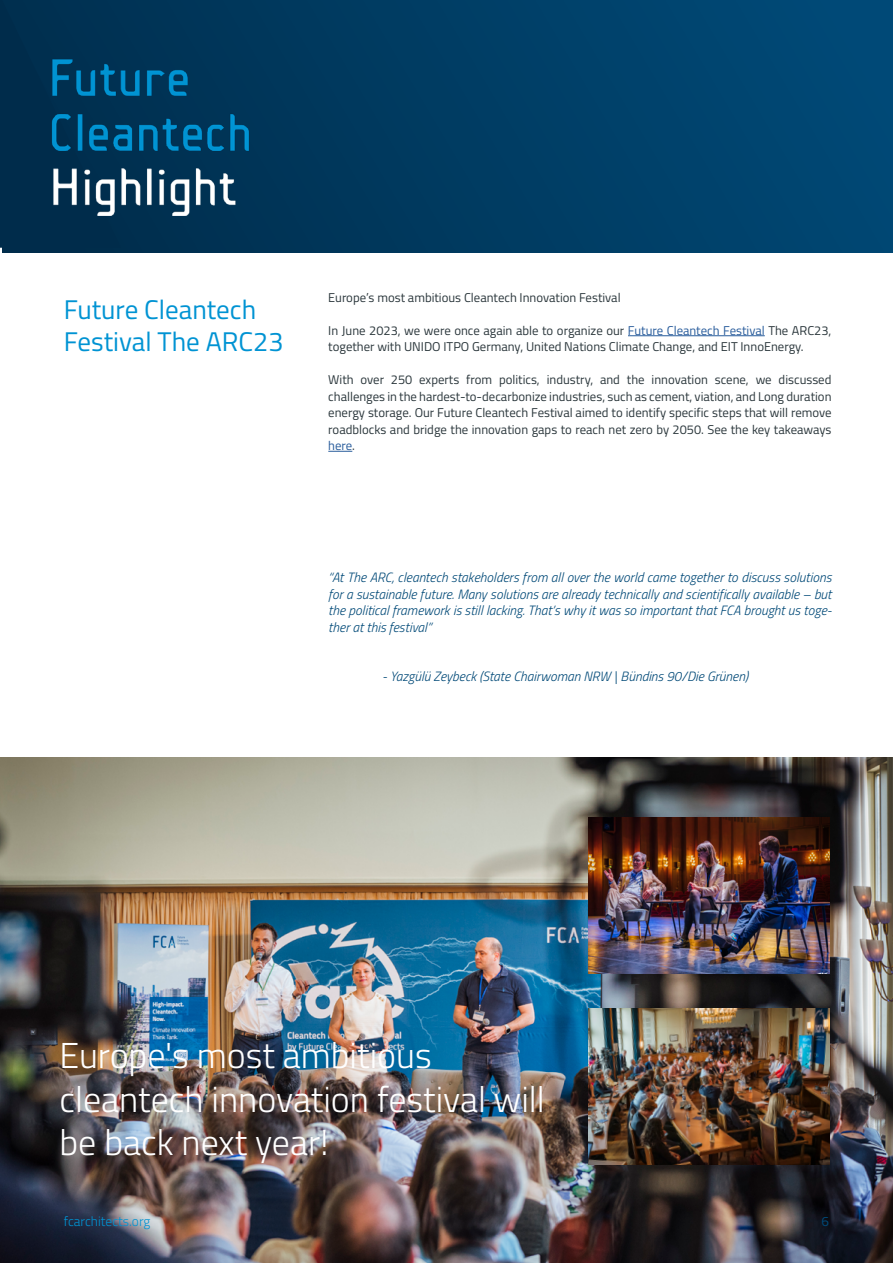
<style>
.page{position:relative;width:893px;height:1263px;background:#fff}
.page>*{position:absolute;margin:0;border:0;box-sizing:border-box;transform-origin:0 0}
.t1{font:300 36px/43.2px "Titillium Web";color:#fff}
.t2{font:27px/32.4px "Titillium Web";color:#0093d3}
.t3{font:italic 300 13.5px/16.5px "Titillium Web";color:#004977;text-align:justify}
.t4{font:300 13.5px "Titillium Web";color:#0093d3}
.t5{font:13.5px "Titillium Web";color:#004977}
.t6{font:12.75px/16.5px "Titillium Web";color:#2a363b}
.s1{color:#275b9b}
</style>
<div class="page">
<hr style="left:628px;top:335px;width:137px;height:1px;background:#275b9b">
<svg style="left:328px;top:451px;width:24px;height:1px"></svg>
<div style="left:2px;top:0;width:891px;height:253px;background:linear-gradient(to right,#002c4b,#004a77)"></div>
<div style="left:0;top:0;width:121px;height:248px;background:#002c4b"></div>
<img style="left:42px;top:50px;width:263px;height:166px">
<img style="left:0;top:758px;width:893px;height:505px">
<img style="left:588px;top:817px;width:241px;height:156px">
<img style="left:588px;top:1008px;width:241px;height:156px">
<h2 class="t2" style="left:64px;top:292px;width:221px">Future Cleantech<br>Festival The ARC23</h2>
<p class="t6" style="left:328px;top:288px;width:294px">Europe’s most ambitious Cleantech Innovation Festival</p>
<p class="t6" style="left:328px;top:321px;width:505px">In June 2023, we were once again able to organize our <span class="s1">Future Cleantech Festival</span> The ARC23, together with UNIDO ITPO Germany, United Nations Climate Change, and EIT InnoEnergy.</p>
<p class="t6" style="left:328px;top:371px;width:505px;text-align:justify">With over 250 experts from politics, industry, and the innovation scene, we discussed challenges in the hardest-to-decarbonize industries, such as cement, viation, and Long duration energy storage. Our Future Cleantech Festival aimed to identify specific steps that will remove roadblocks and bridge the innovation gaps to reach net zero by 2050. See the key takeaways <span class="s1">here</span>.</p>
<p class="t3" style="left:328px;top:568px;width:505px">“At The ARC, cleantech stakeholders from all over the world came together to discuss solutions for a sustainable future. Many solutions are already technically and scientifically available – but the political framework is still lacking. That’s why it was so important that FCA brought us toge&shy;ther at this festival”</p>
<p class="t3" style="left:382px;top:667px;width:367px">- Yazgülü Zeybeck (State Chairwoman NRW | Bündins 90/Die Grünen)</p>
<h1 class="t1" style="left:60px;top:1032px;width:487px">Europe's most ambitious cleantech innovation festival will be back next year!</h1>
<p class="t4" style="left:64px;top:1211px;width:88px">fcarchitects.org</p>
<p class="t5" style="left:822px;top:1211px;width:9px">6</p>
</div>
